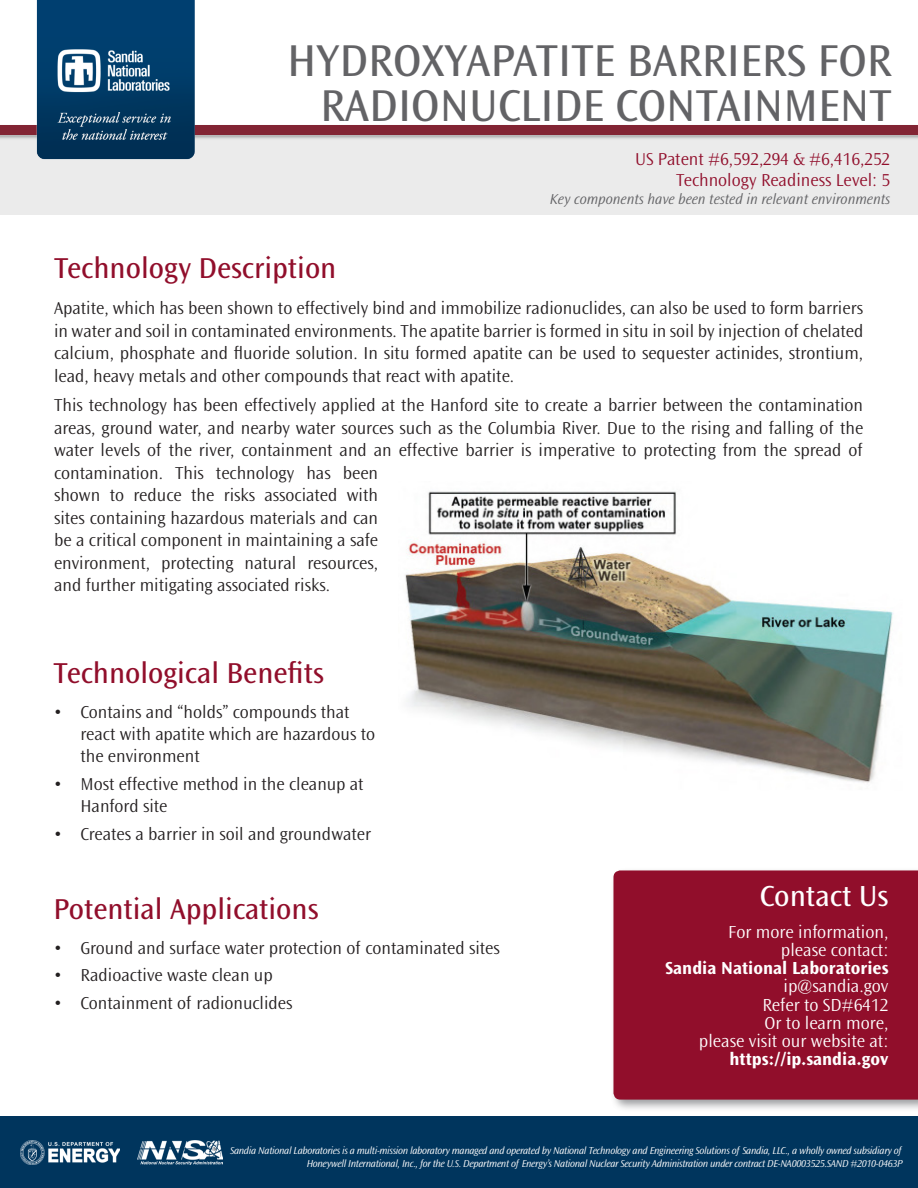
<style>
.page{position:relative;width:918px;height:1188px;background:#fff}
.page>*{position:absolute;margin:0;border:0;box-sizing:border-box;transform-origin:0 0}
.Tech_Name{font:46.5px/45px "Ocean Sans Std";color:#636366;text-align:right}
.t1{font:30.3px "Ocean Sans Std";color:#fff}
.t2{font:30px "Ocean Sans Std";color:#910e2b}
.Body_Text{font:300 18.15px/18.1px "Ocean Sans Std";color:#fff;text-align:right}
.Body_Text-2{font:700 18.15px "Ocean Sans Std";color:#fff}
.Body_Text-3{font:300 18px/22.5px "Ocean Sans Std";color:#231f20}
.t3{font:300 18px "Ocean Sans Std";color:#910e2b}
.t4{font:italic 300 15px "Ocean Sans Std";color:#636366}
.t5{font:italic 300 10.5px/12.6px "Ocean Sans Std";letter-spacing:-.03em;color:#fff;text-align:right}
.s1{font-weight:700}
</style>
<div class="page">
<div style="left:0;top:136px;width:918px;height:79px;background:#ebebeb"></div>
<img style="left:0;top:134px;width:918px;height:5px">
<div style="left:0;top:125px;width:918px;height:9px;background:#822433"></div>
<img style="left:32px;top:0;width:168px;height:160px">
<div style="left:0;top:1117px;width:918px;height:71px;background:#00355d"></div>
<img style="left:20px;top:1140px;width:100px;height:24px">
<img style="left:137px;top:1140px;width:85px;height:24px">
<div style="left:610px;top:867px;width:308px;height:246px;background:#7a7c7f;opacity:.75"></div>
<div style="left:613px;top:870px;width:305px;height:230px;background:#910e2b"></div>
<img style="left:405px;top:491px;width:488px;height:292px">
<p class="Tech_Name" style="left:287px;top:39px;width:606px">HYDROXYAPATITE BARRIERS FOR<br>RADIONUCLIDE CONTAINMENT</p>
<p class="t3" style="left:635px;top:149px;width:257px">US Patent #6,592,294 &amp; #6,416,252</p>
<p class="t3" style="left:676px;top:171px;width:216px">Technology Readiness Level: 5</p>
<p class="t4" style="left:550px;top:191px;width:342px">Key components have been tested in relevant environments</p>
<p class="t2" style="left:54px;top:252px;width:284px">Technology Description</p>
<p class="Body_Text-3" style="left:54px;top:298px;width:811px;text-align:justify">Apatite, which has been shown to effectively bind and immobilize radionuclides, can also be used to form barriers in water and soil in contaminated environments. The apatite barrier is formed in situ in soil by injection of chelated calcium, phosphate and fluoride solution. In situ formed apatite can be used to sequester actinides, strontium, lead, heavy metals and other compounds that react with apatite.</p>
<p class="Body_Text-3" style="left:54px;top:394px;width:811px">This technology has been effectively applied at the Hanford site to create a barrier between the contamination areas, ground water, and nearby water sources such as the Columbia River. Due to the rising and falling of the water levels of the river, containment and an effective barrier is imperative to protecting from the spread of contamination. This technology has been<br>shown to reduce the risks associated with<br>sites containing hazardous materials and can<br>be a critical component in maintaining a safe<br>environment, protecting natural resources,<br>and further mitigating associated risks.</p>
<p class="t2" style="left:53px;top:657px;width:272px">Technological Benefits</p>
<p class="Body_Text-3" style="left:80px;top:702px;width:296px;line-height:21.6px;text-indent:-27px">• Contains and “holds” compounds that react with apatite which are hazardous to the environment</p>
<p class="Body_Text-3" style="left:80px;top:773px;width:285px;line-height:21.6px;text-indent:-27px">• Most effective method in the cleanup at<br>Hanford site</p>
<p class="Body_Text-3" style="left:53px;top:823px;width:319px">• Creates a barrier in soil and groundwater</p>
<p class="t2" style="left:53px;top:893px;width:267px">Potential Applications</p>
<p class="Body_Text-3" style="left:53px;top:937px;width:448px">• Ground and surface water protection of contaminated sites</p>
<p class="Body_Text-3" style="left:53px;top:965px;width:221px">• Radioactive waste clean up</p>
<p class="Body_Text-3" style="left:53px;top:992px;width:241px">• Containment of radionuclides</p>
<p class="t1" style="left:760px;top:879px;width:130px">Contact Us</p>
<p class="Body_Text" style="left:728px;top:923px;width:162px">For more information,</p>
<p class="Body_Text" style="left:781px;top:941px;width:109px">please contact:</p>
<p class="Body_Text-2" style="left:665px;top:958px;width:225px">Sandia National Laboratories</p>
<p class="Body_Text" style="left:784px;top:978px;width:106px">ip@sandia.gov</p>
<p class="Body_Text" style="left:763px;top:996px;width:127px">Refer to SD#6412</p>
<p class="Body_Text" style="left:764px;top:1014px;width:125px">Or to learn more,</p>
<p class="Body_Text" style="left:699px;top:1032px;width:191px">please visit our website at: <span class="s1">https://ip.sandia.gov</span></p>
<p class="t5" style="left:230px;top:1145px;width:674px">Sandia National Laboratories is a multi-mission laboratory managed and operated by National Technology and Engineering Solutions of Sandia, LLC., a wholly owned subsidiary of<br>Honeywell International, Inc., for the U.S. Department of Energy’s National Nuclear Security Administration under contract DE-NA0003525.SAND #2010-0463P</p>
</div>
